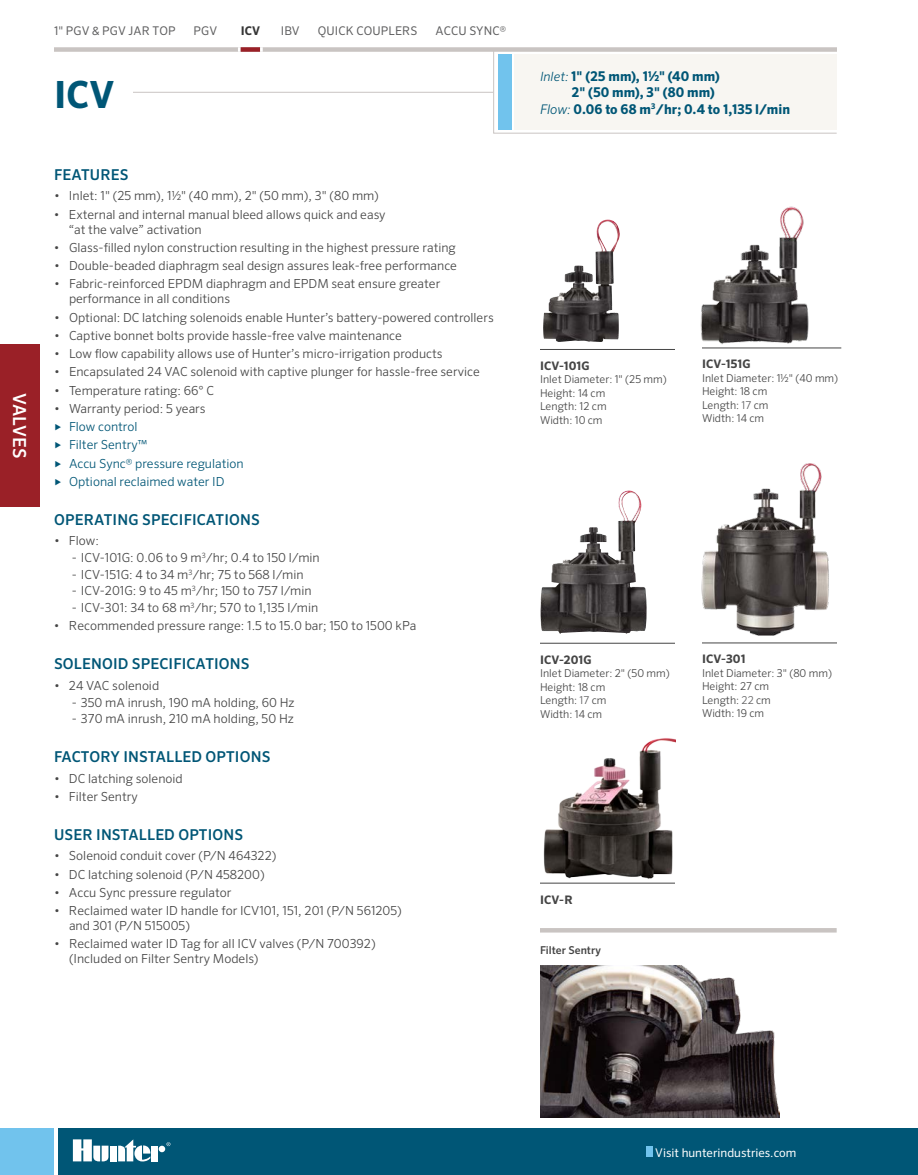
<style>
.page{position:relative;width:918px;height:1175px;background:#fff}
.page>*{position:absolute;margin:0;border:0;box-sizing:border-box;transform-origin:0 0}
.t1{font:700 37.5px "Sero Pro";color:#005676}
.t2{font:500 18px "Sero Pro";letter-spacing:.01em;color:#fff}
.t3{font:500 15px "Sero Pro";letter-spacing:.01em;color:#005676}
.t4{font:700 13.5px "Sero Pro";letter-spacing:.01em;color:#005676}
.t5{font:300 12.45px/15px "Sero Pro";color:#454545}
.t6{font:300 12.45px/18.3px "Sero Pro";color:#005676}
.t7{font:12px "Sero Pro";letter-spacing:.01em;color:#5e5e5f}
.t8{font:12px "Sero Pro";color:#fff}
.t9{font:700 12px "Sero Pro";color:#363636}
.t10{font:700 11.7px "Sero Pro";letter-spacing:.01em;color:#454545}
.t11{font:300 10.8px/13.5px "Sero Pro";color:#454545}
.t12{font:500 10.8px "Sero Pro";color:#454545}
.s1{font-weight:300;font-style:italic;font-size:12.75px}
.s2{font-weight:300;font-style:italic;font-size:13.35px}
.s3{color:#606061}
</style>
<div class="page">
<div style="left:54px;top:47px;width:783px;height:5px;background:#c9c4c2"></div>
<div style="left:58px;top:1127px;width:860px;height:47px;background:#005676"></div>
<div style="left:0;top:1127px;width:54px;height:47px;background:#71c3ed"></div>
<svg style="left:166px;top:1142px;width:4px;height:4px"></svg>
<div style="left:110px;top:1145px;width:7px;height:16px;background:#fff"></div>
<div style="left:159px;top:1145px;width:6px;height:7px;background:#fff;border-radius:50%"></div>
<div style="left:151px;top:1145px;width:7px;height:16px;background:#fff"></div>
<svg style="left:118px;top:1139px;width:33px;height:22px"></svg>
<svg style="left:73px;top:1139px;width:35px;height:22px"></svg>
<div style="left:646px;top:1146px;width:7px;height:10px;background:#71c3ed"></div>
<div style="left:0;top:344px;width:40px;height:162px;background:#9a2027"></div>
<hr style="left:54px;top:92px;width:439px;height:1px;background:#c9c4c2">
<svg style="left:493px;top:51px;width:344px;height:83px"></svg>
<div style="left:498px;top:54px;width:13px;height:76px;background:#71c3ed"></div>
<img style="left:543px;top:738px;width:133px;height:141px">
<img style="left:540px;top:490px;width:107px;height:144px">
<img style="left:701px;top:463px;width:128px;height:173px">
<div style="left:54px;top:66px;width:79px;height:42px;background:#fff"></div>
<hr style="left:540px;top:349px;width:135px;height:1px;background:#454545">
<hr style="left:540px;top:643px;width:135px;height:1px;background:#454545">
<hr style="left:540px;top:883px;width:135px;height:1px;background:#454545">
<hr style="left:702px;top:348px;width:139px;height:1px;background:#454545">
<hr style="left:702px;top:642px;width:135px;height:1px;background:#454545">
<svg style="left:238px;top:47px;width:3px;height:5px"></svg>
<div style="left:241px;top:47px;width:19px;height:5px;background:#9a2027"></div>
<svg style="left:260px;top:47px;width:3px;height:5px"></svg>
<img style="left:540px;top:965px;width:239px;height:152px">
<hr style="left:540px;top:928px;width:297px;height:4px;background:#c9c4c2">
<img style="left:543px;top:232px;width:76px;height:110px">
<img style="left:701px;top:206px;width:108px;height:138px">
<h2 class="t2" style="left:30px;top:393px;width:67px;rotate:90deg">VALVES</h2>
<p class="t7" style="left:54px;top:23px;width:123px">1" PGV &amp; PGV JAR TOP</p>
<p class="t7" style="left:194px;top:23px;width:25px">PGV</p>
<p class="t9" style="left:241px;top:23px;width:21px">ICV</p>
<p class="t7" style="left:281px;top:23px;width:20px">IBV</p>
<p class="t7" style="left:318px;top:23px;width:101px">QUICK COUPLERS</p>
<p class="t7" style="left:436px;top:23px;width:72px">ACCU SYNC®</p>
<h1 class="t1" style="left:54px;top:72px;width:62px">ICV</h1>
<p class="t3" style="left:54px;top:166px;width:76px">FEATURES</p>
<p class="t5" style="left:54px;top:188px;width:326px">• Inlet: 1" (25 mm), 1½" (40 mm), 2" (50 mm), 3" (80 mm)</p>
<p class="t5" style="left:69px;top:207px;width:318px;text-indent:-15px">• External and internal manual bleed allows quick and easy “at the valve” activation</p>
<p class="t5" style="left:54px;top:240px;width:403px">• Glass-filled nylon construction resulting in the highest pressure rating</p>
<p class="t5" style="left:54px;top:258px;width:405px">• Double-beaded diaphragm seal design assures leak-free performance</p>
<p class="t5" style="left:69px;top:276px;width:373px;text-indent:-15px">• Fabric-reinforced EPDM diaphragm and EPDM seat ensure greater performance in all conditions</p>
<p class="t5" style="left:54px;top:309px;width:441px">• Optional: DC latching solenoids enable Hunter’s battery-powered controllers</p>
<p class="t5" style="left:54px;top:328px;width:349px">• Captive bonnet bolts provide hassle-free valve maintenance</p>
<p class="t5" style="left:54px;top:346px;width:390px">• Low flow capability allows use of Hunter’s micro-irrigation products</p>
<p class="t5" style="left:54px;top:364px;width:427px">• Encapsulated 24 VAC solenoid with captive plunger for hassle-free service</p>
<p class="t5" style="left:54px;top:382px;width:162px">• Temperature rating: 66° C</p>
<p class="t5" style="left:54px;top:401px;width:153px">• Warranty period: 5 years</p>
<p class="t6" style="left:54px;top:417px;width:191px">► Flow control<br>► Filter Sentry™<br>► Accu Sync® pressure regulation ► Optional reclaimed water ID</p>
<p class="t3" style="left:54px;top:510px;width:207px">OPERATING SPECIFICATIONS</p>
<p class="t5" style="left:54px;top:533px;width:46px">• Flow:</p>
<p class="t5" style="left:72px;top:550px;width:249px">- ICV-101G: 0.06 to 9 m<sup>3</sup>/hr; 0.4 to 150 l/min</p>
<p class="t5" style="left:72px;top:566px;width:233px">- ICV-151G: 4 to 34 m<sup>3</sup>/hr; 75 to 568 l/min</p>
<p class="t5" style="left:72px;top:583px;width:241px">- ICV-201G: 9 to 45 m<sup>3</sup>/hr; 150 to 757 l/min</p>
<p class="t5" style="left:72px;top:600px;width:248px">- ICV-301: 34 to 68 m<sup>3</sup>/hr; 570 to 1,135 l/min</p>
<p class="t5" style="left:54px;top:618px;width:364px">• Recommended pressure range: 1.5 to 15.0 bar; 150 to 1500 kPa</p>
<p class="t3" style="left:54px;top:655px;width:197px">SOLENOID SPECIFICATIONS</p>
<p class="t5" style="left:54px;top:678px;width:107px">• 24 VAC solenoid</p>
<p class="t5" style="left:72px;top:694px;width:224px">- 350 mA inrush, 190 mA holding, 60 Hz</p>
<p class="t5" style="left:72px;top:711px;width:224px">- 370 mA inrush, 210 mA holding, 50 Hz</p>
<p class="t3" style="left:54px;top:748px;width:218px">FACTORY INSTALLED OPTIONS</p>
<p class="t5" style="left:54px;top:770px;width:130px">• DC latching solenoid</p>
<p class="t5" style="left:54px;top:789px;width:85px">• Filter Sentry</p>
<p class="t3" style="left:54px;top:825px;width:191px">USER INSTALLED OPTIONS</p>
<p class="t5" style="left:54px;top:848px;width:224px">• Solenoid conduit cover (P/N 464322)</p>
<p class="t5" style="left:54px;top:866px;width:212px">• DC latching solenoid (P/N 458200)</p>
<p class="t5" style="left:54px;top:884px;width:179px">• Accu Sync pressure regulator</p>
<p class="t5" style="left:69px;top:903px;width:334px;text-indent:-15px">• Reclaimed water ID handle for ICV101, 151, 201 (P/N 561205) and 301 (P/N 515005)</p>
<p class="t5" style="left:69px;top:936px;width:308px;text-indent:-15px">• Reclaimed water ID Tag for all ICV valves (P/N 700392) (Included on Filter Sentry Models)</p>
<p class="t4" style="left:540px;top:68px;width:181px"><span class="s1">Inlet:</span> 1" (25 mm), 1½" (40 mm)</p>
<p class="t4" style="left:572px;top:84px;width:144px">2" (50 mm), 3" (80 mm)</p>
<p class="t4" style="left:540px;top:101px;width:251px"><span class="s2">Flow:</span> 0.06 to 68 m<sup>3</sup>/hr; 0.4 to 1,135 l/min</p>
<p class="t10" style="left:540px;top:358px;width:51px">ICV-101G</p>
<p class="t11" style="left:540px;top:373px;width:128px">Inlet Diameter: 1" (25 mm)<br>Height: 14 cm<br>Length: 12 cm<br>Width: 10 cm</p>
<p class="t10" style="left:702px;top:357px;width:50px">ICV-151G</p>
<p class="t11" style="left:702px;top:371px;width:138px">Inlet Diameter: 1½" (40 mm)<br>Height: 18 cm<br>Length: <span class="s3">17</span> cm<br>Width: 14 cm</p>
<p class="t10" style="left:540px;top:652px;width:53px">ICV-201G</p>
<p class="t11" style="left:540px;top:666px;width:131px">Inlet Diameter: 2" (50 mm)<br>Height: 18 cm<br>Length: <span class="s3">17</span> cm<br>Width: 14 cm</p>
<p class="t10" style="left:702px;top:652px;width:45px">ICV-301</p>
<p class="t11" style="left:702px;top:666px;width:131px">Inlet Diameter: 3" (80 mm)<br>Height: 27 cm<br>Length: <span class="s3">22</span> cm<br>Width: 19 cm</p>
<p class="t10" style="left:540px;top:892px;width:34px">ICV-R</p>
<p class="t12" style="left:540px;top:944px;width:62px">Filter Sentry</p>
<p class="t8" style="left:655px;top:1145px;width:143px">Visit hunterindustries.com</p>
</div>
